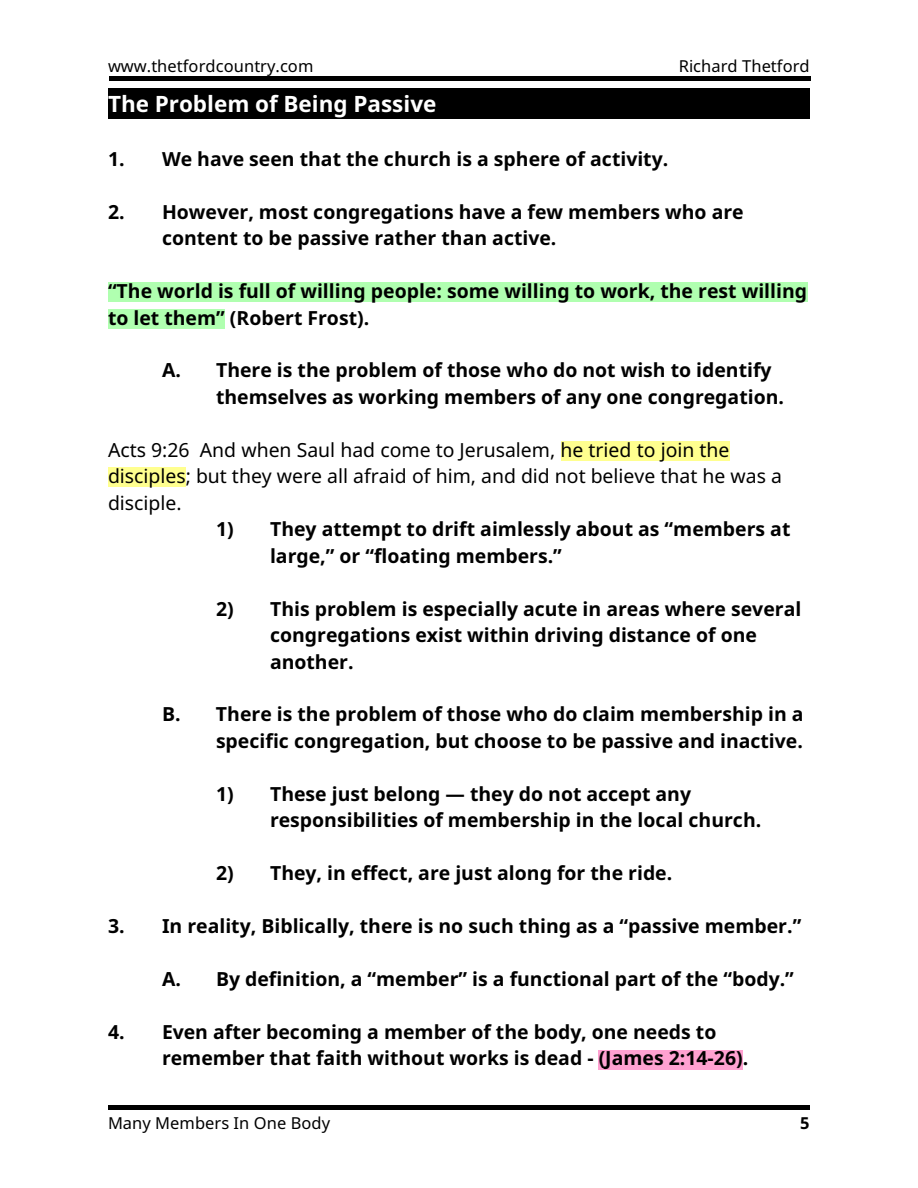
<style>
.page{position:relative;width:918px;height:1188px;background:#fff}
.page>*{position:absolute;margin:0;border:0;box-sizing:border-box;transform-origin:0 0}
.t1{font:700 22.5px "Noto Sans";color:#fff}
.t2{font:700 19.5px/26.4px "Noto Sans";color:#000}
.t3{font:19.5px/26.4px "Noto Sans";color:#000}
.t4{font:16.5px "Noto Sans";color:#000}
.t5{font:700 16.5px "Noto Sans";color:#000}
</style>
<div class="page">
<hr style="left:109px;top:77px;width:702px;height:4px;background:#000">
<div style="left:108px;top:88px;width:702px;height:30px;background:#000"></div>
<div style="left:108px;top:283px;width:699px;height:19px;background:#b0ffb0"></div>
<div style="left:108px;top:309px;width:117px;height:19px;background:#b0ffb0"></div>
<div style="left:561px;top:441px;width:169px;height:20px;background:#ffff8f"></div>
<div style="left:108px;top:468px;width:78px;height:19px;background:#ffff8f"></div>
<div style="left:599px;top:1050px;width:144px;height:19px;background:#ffa1d1"></div>
<hr style="left:108px;top:1105px;width:702px;height:4px;background:#000">
<p class="t4" style="left:108px;top:54px;width:207px">www.thetfordcountry.com</p>
<p class="t4" style="left:679px;top:54px;width:132px">Richard Thetford</p>
<p class="t1" style="left:108px;top:88px;width:330px">The Problem of Being Passive</p>
<p class="t2" style="left:108px;top:145px;width:562px">1. We have seen that the church is a sphere of activity.</p>
<p class="t2" style="left:162px;top:198px;width:583px;text-indent:-54px">2. However, most congregations have a few members who are content to be passive rather than active.</p>
<p class="t2" style="left:108px;top:277px;width:701px">“The world is full of willing people: some willing to work, the rest willing to let them” (Robert Frost).</p>
<p class="t2" style="left:216px;top:357px;width:570px;text-indent:-54px">A. There is the problem of those who do not wish to identify themselves as working members of any one congregation.</p>
<p class="t3" style="left:108px;top:436px;width:675px">Acts 9:26 And when Saul had come to Jerusalem, he tried to join the disciples; but they were all afraid of him, and did not believe that he was a disciple.</p>
<p class="t2" style="left:270px;top:515px;width:522px;text-indent:-54px">1) They attempt to drift aimlessly about as “members at large,” or “floating members.”</p>
<p class="t2" style="left:270px;top:595px;width:533px;text-indent:-54px">2) This problem is especially acute in areas where several congregations exist within driving distance of one another.</p>
<p class="t2" style="left:162px;top:701px;width:643px;text-align:right">B. There is the problem of those who do claim membership in a specific congregation, but choose to be passive and inactive.</p>
<p class="t2" style="left:270px;top:780px;width:493px;text-indent:-54px">1) These just belong — they do not accept any responsibilities of membership in the local church.</p>
<p class="t2" style="left:216px;top:859px;width:458px">2) They, in effect, are just along for the ride.</p>
<p class="t2" style="left:108px;top:912px;width:695px">3. In reality, Biblically, there is no such thing as a “passive member.”</p>
<p class="t2" style="left:162px;top:965px;width:633px">A. By definition, a “member” is a functional part of the “body.”</p>
<p class="t2" style="left:162px;top:1018px;width:588px;text-indent:-54px">4. Even after becoming a member of the body, one needs to remember that faith without works is dead - (James 2:14-26).</p>
<p class="t4" style="left:108px;top:1112px;width:224px">Many Members In One Body</p>
<p class="t5" style="left:800px;top:1112px;width:11px">5</p>
</div>
